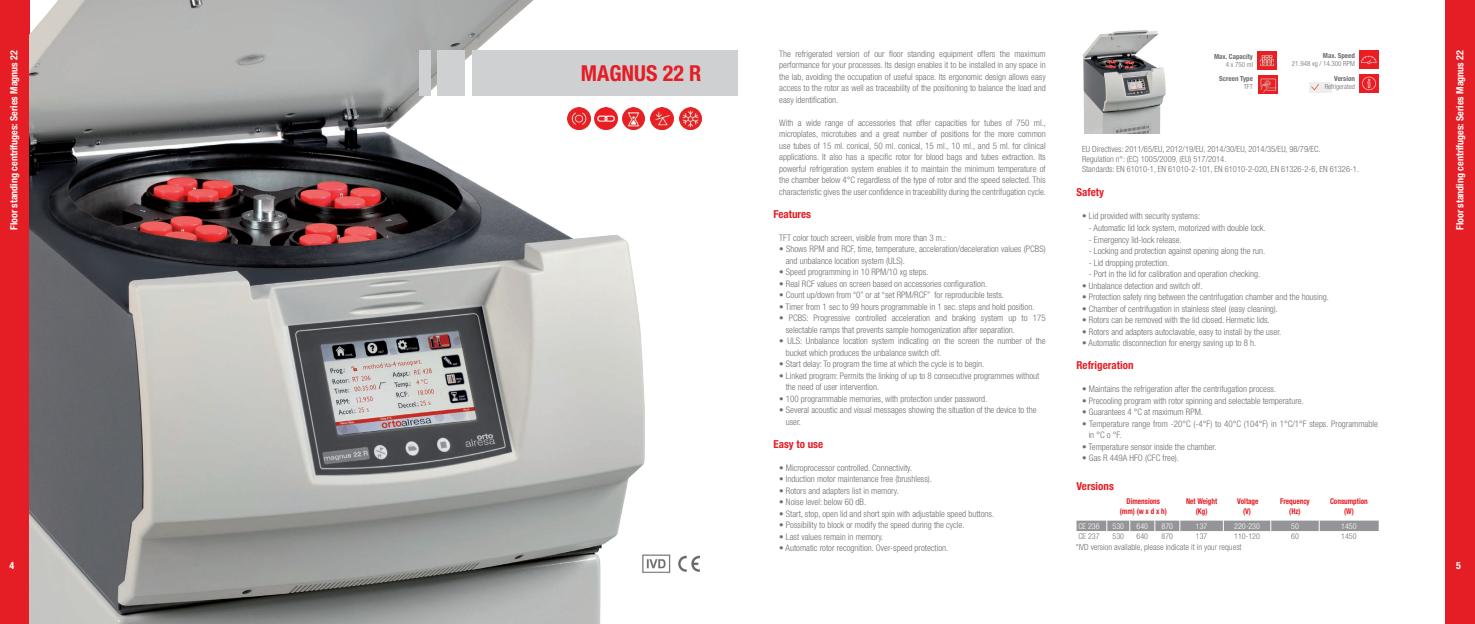
<style>
.page{position:relative;width:1475px;height:624px;background:#fff}
.page>*{position:absolute;margin:0;border:0;box-sizing:border-box;transform-origin:0 0}
.t1{font:700 condensed 22px "Helvetica Neue LT Std";color:#e51d24}
.t2{font:700 condensed 11px "Helvetica Neue LT Std";color:#e51d24}
.t3{font:700 condensed 10px "Helvetica Neue LT Std";color:#fff}
.t4{font:300 condensed 9px/11.5px "Helvetica Neue LT Std";color:#6c6d70}
.t5{font:300 condensed 8.5px/10px "Helvetica Neue LT Std";color:#6c6d70}
.t6{font:700 condensed 8px/9.6px "Helvetica Neue LT Std";color:#e51d24;text-align:center;scale:.9 1}
.t7{font:300 condensed 8px "Helvetica Neue LT Std";color:#fff}
.t8{font:300 condensed 8px "Helvetica Neue LT Std";color:#6c6d70}
.t9{font:300 condensed 7px "Helvetica Neue LT Std";color:#6c6d70}
.t10{font:700 condensed 7px "Helvetica Neue LT Std";color:#6c6d70}
</style>
<div class="page">
<div style="left:0;top:0;width:29px;height:624px;background:#e51d24"></div>
<div style="left:1445px;top:0;width:29px;height:624px;background:#e51d24"></div>
<img style="left:1309px;top:82px;width:22px;height:10px">
<img style="left:29px;top:0;width:616px;height:624px">
<div style="left:472px;top:50px;width:265px;height:46px;background:#cfd0d2"></div>
<div style="left:437px;top:50px;width:27px;height:46px;background:#cfd0d2"></div>
<div style="left:419px;top:50px;width:11px;height:46px;background:#cfd0d2"></div>
<img style="left:640px;top:554px;width:60px;height:19px">
<img style="left:1258px;top:75px;width:18px;height:18px">
<img style="left:1359px;top:50px;width:18px;height:18px">
<img style="left:1359px;top:74px;width:18px;height:19px">
<img style="left:1083px;top:30px;width:83px;height:104px">
<svg style="left:1076px;top:520px;width:302px;height:11px;background:#9b9da0"></svg>
<img style="left:1257px;top:51px;width:18px;height:18px">
<img style="left:679px;top:107px;width:22px;height:23px">
<img style="left:567px;top:107px;width:23px;height:23px">
<img style="left:595px;top:107px;width:22px;height:23px">
<img style="left:650px;top:107px;width:23px;height:23px">
<img style="left:622px;top:107px;width:22px;height:23px">
<p class="t3" style="left:8px;top:230px;width:181px;rotate:-90deg">Floor standing centrifuges: Series Magnus 22</p>
<p class="t3" style="left:10px;top:559px;width:6px">4</p>
<h1 class="t1" style="left:580px;top:60px;width:122px">MAGNUS 22 R</h1>
<p class="t4" style="left:779px;top:48px;width:268px;text-align:justify">The refrigerated version of our floor standing equipment offers the maximum performance for your processes. Its design enables it to be installed in any space in the lab, avoiding the occupation of useful space. Its ergonomic design allows easy access to the rotor as well as traceability of the positioning to balance the load and easy identification.</p>
<p class="t4" style="left:779px;top:117px;width:268px;text-align:justify">With a wide range of accessories that offer capacities for tubes of 750 ml., microplates, microtubes and a great number of positions for the more common use tubes of 15 ml. conical, 50 ml. conical, 15 ml., 10 ml., and 5 ml. for clinical applications. It also has a specific rotor for blood bags and tubes extraction. Its powerful refrigeration system enables it to maintain the minimum temperature of the chamber below 4°C regardless of the type of rotor and the speed selected. This characteristic gives the user confidence in traceability during the centrifugation cycle.</p>
<p class="t2" style="left:773px;top:207px;width:39px">Features</p>
<p class="t4" style="left:779px;top:232px;width:169px">TFT color touch screen, visible from more than 3 m.:</p>
<p class="t4" style="left:785px;top:243px;width:261px;text-indent:-6px">• Shows RPM and RCF, time, temperature, acceleration/deceleration values (PCBS) and unbalance location system (ULS).</p>
<p class="t4" style="left:779px;top:266px;width:151px">• Speed programming in 10 RPM/10 xg steps.</p>
<p class="t4" style="left:779px;top:278px;width:209px">• Real RCF values on screen based on accessories configuration.</p>
<p class="t4" style="left:779px;top:289px;width:226px">• Count up/down from “0” or at “set RPM/RCF” for reproducible tests.</p>
<p class="t4" style="left:779px;top:301px;width:257px">• Timer from 1 sec to 99 hours programmable in 1 sec. steps and hold position.</p>
<p class="t4" style="left:785px;top:312px;width:261px;text-indent:-6px">• PCBS: Progressive controlled acceleration and braking system up to 175 selectable ramps that prevents sample homogenization after separation.</p>
<p class="t4" style="left:785px;top:335px;width:261px;text-indent:-6px">• ULS: Unbalance location system indicating on the screen the number of the bucket which produces the unbalance switch off.</p>
<p class="t4" style="left:779px;top:358px;width:207px">• Start delay: To program the time at which the cycle is to begin.</p>
<p class="t4" style="left:785px;top:370px;width:255px;text-indent:-6px">• Linked program: Permits the linking of up to 8 consecutive programmes without the need of user intervention.</p>
<p class="t4" style="left:779px;top:393px;width:210px">• 100 programmable memories, with protection under password.</p>
<p class="t4" style="left:785px;top:404px;width:252px;text-indent:-6px">• Several acoustic and visual messages showing the situation of the device to the user.</p>
<p class="t2" style="left:773px;top:437px;width:51px">Easy to use</p>
<p class="t4" style="left:779px;top:462px;width:134px">• Microprocessor controlled. Connectivity.</p>
<p class="t4" style="left:779px;top:473px;width:154px">• Induction motor maintenance free (brushless).</p>
<p class="t4" style="left:779px;top:485px;width:121px">• Rotors and adapters list in memory.</p>
<p class="t4" style="left:779px;top:496px;width:89px">• Noise level: below 60 dB.</p>
<p class="t4" style="left:779px;top:508px;width:216px">• Start, stop, open lid and short spin with adjustable speed buttons.</p>
<p class="t4" style="left:779px;top:519px;width:187px">• Possibility to block or modify the speed during the cycle.</p>
<p class="t4" style="left:779px;top:531px;width:106px">• Last values remain in memory.</p>
<p class="t4" style="left:779px;top:542px;width:171px">• Automatic rotor recognition. Over-speed protection.</p>
<p class="t10" style="left:1213px;top:52px;width:40px">Max. Capacity</p>
<p class="t9" style="left:1225px;top:60px;width:29px">4 x 750 ml</p>
<p class="t10" style="left:1218px;top:75px;width:35px">Screen Type</p>
<p class="t9" style="left:1243px;top:83px;width:11px">TFT</p>
<p class="t10" style="left:1322px;top:51px;width:33px">Max. Speed</p>
<p class="t9" style="left:1291px;top:59px;width:64px">21.948 xg / 14.300 RPM</p>
<p class="t10" style="left:1333px;top:74px;width:22px">Version</p>
<p class="t9" style="left:1324px;top:83px;width:32px">Refrigerated</p>
<p class="t5" style="left:1081px;top:144px;width:278px">EU Directives: 2011/65/EU, 2012/19/EU, 2014/30/EU, 2014/35/EU, 98/79/EC.<br>Regulation n°: (EC) 1005/2009, (EU) 517/2014.<br>Standards: EN 61010-1, EN 61010-2-101, EN 61010-2-020, EN 61326-2-6, EN 61326-1.</p>
<p class="t2" style="left:1076px;top:186px;width:29px">Safety</p>
<p class="t4" style="left:1081px;top:210px;width:119px">• Lid provided with security systems:</p>
<p class="t4" style="left:1088px;top:222px;width:179px">- Automatic lid lock system, motorized with double lock.</p>
<p class="t4" style="left:1088px;top:233px;width:95px">- Emergency lid-lock release.</p>
<p class="t4" style="left:1088px;top:245px;width:178px">- Locking and protection against opening along the run.</p>
<p class="t4" style="left:1088px;top:256px;width:82px">- Lid dropping protection.</p>
<p class="t4" style="left:1088px;top:268px;width:173px">- Port in the lid for calibration and operation checking.</p>
<p class="t4" style="left:1081px;top:279px;width:122px">• Unbalance detection and switch off.</p>
<p class="t4" style="left:1081px;top:291px;width:248px">• Protection safety ring between the centrifugation chamber and the housing.</p>
<p class="t4" style="left:1081px;top:302px;width:197px">• Chamber of centrifugation in stainless steel (easy cleaning).</p>
<p class="t4" style="left:1081px;top:314px;width:189px">• Rotors can be removed with the lid closed. Hermetic lids.</p>
<p class="t4" style="left:1081px;top:325px;width:201px">• Rotors and adapters autoclavable, easy to install by the user.</p>
<p class="t4" style="left:1081px;top:337px;width:176px">• Automatic disconnection for energy saving up to 8 h.</p>
<p class="t2" style="left:1076px;top:358px;width:58px">Refrigeration</p>
<p class="t4" style="left:1081px;top:383px;width:195px">• Maintains the refrigeration after the centrifugation process.</p>
<p class="t4" style="left:1081px;top:394px;width:223px">• Precooling program with rotor spinning and selectable temperature.</p>
<p class="t4" style="left:1081px;top:406px;width:122px">• Guarantees 4 °C at maximum RPM.</p>
<p class="t4" style="left:1088px;top:417px;width:291px;text-indent:-6px">• Temperature range from -20°C (-4°F) to 40°C (104°F) in 1°C/1°F steps. Programmable in °C o °F.</p>
<p class="t4" style="left:1081px;top:440px;width:136px">• Temperature sensor inside the chamber.</p>
<p class="t4" style="left:1081px;top:452px;width:98px">• Gas R 449A HFO (CFC free).</p>
<p class="t2" style="left:1076px;top:479px;width:39px">Versions</p>
<p class="t6" style="left:1119px;top:496px;width:54px">Dimensions (mm) (w x d x h)</p>
<p class="t6" style="left:1185px;top:496px;width:36px">Net Weight (Kg)</p>
<p class="t6" style="left:1236px;top:496px;width:25px">Voltage (V)</p>
<p class="t6" style="left:1279px;top:496px;width:34px">Frequency (Hz)</p>
<p class="t6" style="left:1329px;top:496px;width:43px">Consumption (W)</p>
<p class="t7" style="left:1078px;top:521px;width:23px">CE 236</p>
<p class="t7" style="left:1112px;top:521px;width:13px">530</p>
<p class="t7" style="left:1136px;top:521px;width:13px">640</p>
<p class="t7" style="left:1161px;top:521px;width:13px">870</p>
<p class="t7" style="left:1195px;top:521px;width:13px">137</p>
<p class="t7" style="left:1233px;top:521px;width:27px">220-230</p>
<p class="t7" style="left:1290px;top:521px;width:9px">50</p>
<p class="t7" style="left:1340px;top:521px;width:17px">1450</p>
<p class="t8" style="left:1078px;top:531px;width:23px">CE 237</p>
<p class="t8" style="left:1112px;top:531px;width:13px">530</p>
<p class="t8" style="left:1136px;top:531px;width:13px">640</p>
<p class="t8" style="left:1161px;top:531px;width:13px">870</p>
<p class="t8" style="left:1195px;top:531px;width:13px">137</p>
<p class="t8" style="left:1233px;top:531px;width:27px">110-120</p>
<p class="t8" style="left:1290px;top:531px;width:9px">60</p>
<p class="t8" style="left:1340px;top:531px;width:17px">1450</p>
<p class="t5" style="left:1075px;top:541px;width:167px">*IVD version available, please indicate it in your request</p>
<p class="t3" style="left:1453px;top:230px;width:181px;rotate:-90deg">Floor standing centrifuges: Series Magnus 22</p>
<p class="t3" style="left:1455px;top:559px;width:6px">5</p>
</div>
